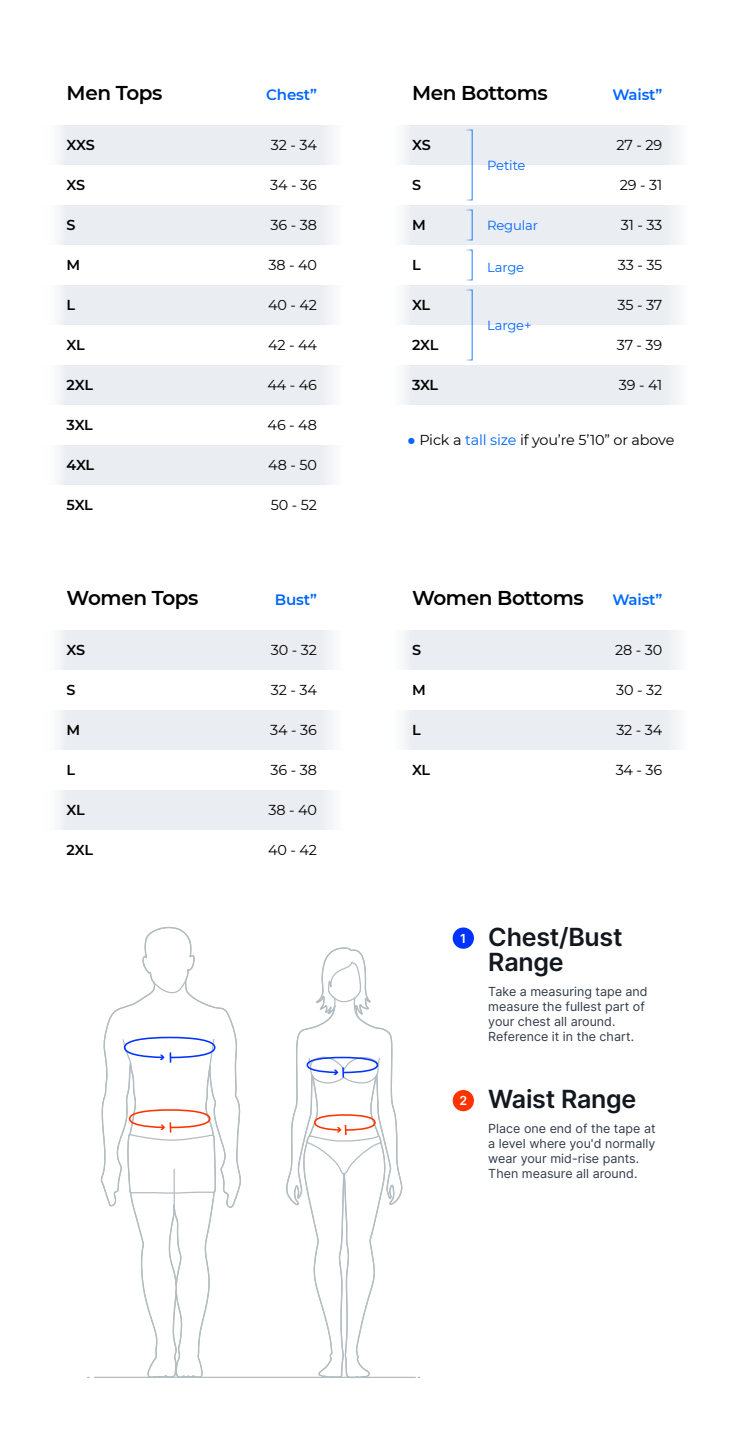
<style>
.page{position:relative;width:745px;height:1450px;background:#fff}
.page>*{position:absolute;margin:0;border:0;box-sizing:border-box;transform-origin:0 0}
.t1{font:600 25px/25px "Inter";letter-spacing:-.01em;color:#13181f}
.t2{font:600 20px "Montserrat";letter-spacing:-.02em;color:#000}
.t3{font:600 15px "Montserrat";letter-spacing:-.01em;color:#06f}
.t4{font:14.38px "Montserrat";letter-spacing:-.01em;color:#000}
.t5{font:600 14.38px "Montserrat";letter-spacing:-.025em;color:#000}
.t6{font:13.12px "Montserrat";letter-spacing:-.01em;color:#06f}
.t7{font:12.5px/15px "Inter";color:#313c49}
.t8{font:600 12.5px "Inter";color:#fff}
.s1{font-family:"Arial";color:#06f}
.s2{color:#06f}
</style>
<div class="page">
<div style="left:59px;top:125px;width:273px;height:40px;background:#eaedf1"></div>
<div style="left:59px;top:205px;width:273px;height:40px;background:#eaedf1"></div>
<div style="left:59px;top:285px;width:273px;height:40px;background:#eaedf1"></div>
<div style="left:59px;top:365px;width:273px;height:40px;background:#eaedf1"></div>
<div style="left:59px;top:445px;width:273px;height:40px;background:#eaedf1"></div>
<div style="left:59px;top:630px;width:273px;height:40px;background:#eaedf1"></div>
<div style="left:59px;top:710px;width:273px;height:40px;background:#eaedf1"></div>
<div style="left:59px;top:790px;width:273px;height:40px;background:#eaedf1"></div>
<div style="left:404px;top:630px;width:273px;height:40px;background:#eaedf1"></div>
<div style="left:404px;top:710px;width:273px;height:40px;background:#eaedf1"></div>
<div style="left:404px;top:125px;width:273px;height:40px;background:#eaedf1"></div>
<div style="left:404px;top:205px;width:273px;height:40px;background:#eaedf1"></div>
<div style="left:404px;top:285px;width:273px;height:40px;background:#eaedf1"></div>
<div style="left:404px;top:365px;width:273px;height:40px;background:#eaedf1"></div>
<div style="left:464px;top:130px;width:8px;height:70px;border:1px solid #fff"></div>
<div style="left:464px;top:290px;width:8px;height:70px;border:1px solid #fff"></div>
<div style="left:464px;top:250px;width:8px;height:30px;border:1px solid #fff"></div>
<div style="left:464px;top:210px;width:8px;height:30px;border:1px solid #fff"></div>
<hr style="left:94px;top:1377px;width:321px;height:1px;background:#b2bcc1">
<div style="left:452px;top:928px;width:21px;height:21px;background:#03f;border-radius:50%"></div>
<div style="left:452px;top:1090px;width:21px;height:21px;background:#f30;border-radius:50%"></div>
<svg style="left:100px;top:926px;width:142px;height:451px"></svg>
<svg style="left:285px;top:947px;width:118px;height:432px"></svg>
<h2 class="t2" style="left:67px;top:79px;width:97px">Men Tops</h2>
<p class="t3" style="left:266px;top:84px;width:52px">Chest”</p>
<p class="t3" style="left:612px;top:84px;width:51px">Waist”</p>
<p class="t5" style="left:67px;top:135px;width:30px">XXS</p>
<p class="t5" style="left:67px;top:175px;width:20px">XS</p>
<p class="t5" style="left:67px;top:215px;width:11px">S</p>
<p class="t5" style="left:67px;top:255px;width:15px">M</p>
<p class="t5" style="left:67px;top:295px;width:10px">L</p>
<p class="t5" style="left:67px;top:335px;width:20px">XL</p>
<p class="t5" style="left:67px;top:375px;width:28px">2XL</p>
<p class="t5" style="left:67px;top:415px;width:28px">3XL</p>
<p class="t5" style="left:67px;top:455px;width:29px">4XL</p>
<p class="t5" style="left:67px;top:495px;width:28px">5XL</p>
<h2 class="t2" style="left:412px;top:79px;width:137px">Men Bottoms</h2>
<p class="t5" style="left:412px;top:135px;width:20px">XS</p>
<p class="t5" style="left:412px;top:175px;width:11px">S</p>
<p class="t5" style="left:412px;top:215px;width:15px">M</p>
<p class="t5" style="left:412px;top:255px;width:10px">L</p>
<p class="t5" style="left:412px;top:295px;width:20px">XL</p>
<p class="t5" style="left:412px;top:335px;width:28px">2XL</p>
<p class="t5" style="left:412px;top:375px;width:28px">3XL</p>
<p class="t4" style="left:616px;top:135px;width:47px">27 - 29</p>
<p class="t4" style="left:619px;top:175px;width:44px">29 - 31</p>
<p class="t4" style="left:620px;top:215px;width:43px">31 - 33</p>
<p class="t4" style="left:617px;top:255px;width:46px">33 - 35</p>
<p class="t4" style="left:617px;top:295px;width:46px">35 - 37</p>
<p class="t4" style="left:616px;top:335px;width:47px">37 - 39</p>
<p class="t4" style="left:618px;top:375px;width:45px">39 - 41</p>
<p class="t4" style="left:271px;top:135px;width:47px">32 - 34</p>
<p class="t4" style="left:270px;top:175px;width:48px">34 - 36</p>
<p class="t4" style="left:270px;top:215px;width:48px">36 - 38</p>
<p class="t4" style="left:268px;top:255px;width:50px">38 - 40</p>
<p class="t4" style="left:268px;top:295px;width:50px">40 - 42</p>
<p class="t4" style="left:268px;top:335px;width:50px">42 - 44</p>
<p class="t4" style="left:267px;top:375px;width:51px">44 - 46</p>
<p class="t4" style="left:267px;top:415px;width:51px">46 - 48</p>
<p class="t4" style="left:268px;top:455px;width:50px">48 - 50</p>
<p class="t4" style="left:271px;top:495px;width:48px">50 - 52</p>
<p class="t6" style="left:487px;top:156px;width:40px">Petite</p>
<p class="t6" style="left:487px;top:217px;width:53px">Regular</p>
<p class="t6" style="left:487px;top:259px;width:38px">Large</p>
<p class="t6" style="left:487px;top:316px;width:46px">Large+</p>
<p class="t4" style="left:407px;top:430px;width:269px"><span class="s1">●</span> Pick a <span class="s2">tall size</span> if you’re 5’10” or above</p>
<h2 class="t2" style="left:67px;top:584px;width:133px">Women Tops</h2>
<p class="t3" style="left:275px;top:589px;width:43px">Bust”</p>
<p class="t5" style="left:67px;top:640px;width:20px">XS</p>
<p class="t5" style="left:67px;top:680px;width:11px">S</p>
<p class="t5" style="left:67px;top:720px;width:15px">M</p>
<p class="t5" style="left:67px;top:760px;width:10px">L</p>
<p class="t5" style="left:67px;top:800px;width:20px">XL</p>
<p class="t5" style="left:67px;top:840px;width:28px">2XL</p>
<p class="t4" style="left:271px;top:640px;width:47px">30 - 32</p>
<p class="t4" style="left:271px;top:680px;width:47px">32 - 34</p>
<p class="t4" style="left:270px;top:720px;width:48px">34 - 36</p>
<p class="t4" style="left:270px;top:760px;width:48px">36 - 38</p>
<p class="t4" style="left:268px;top:800px;width:50px">38 - 40</p>
<p class="t4" style="left:268px;top:840px;width:50px">40 - 42</p>
<h2 class="t2" style="left:412px;top:584px;width:173px">Women Bottoms</h2>
<p class="t3" style="left:612px;top:589px;width:51px">Waist”</p>
<p class="t5" style="left:412px;top:640px;width:11px">S</p>
<p class="t5" style="left:412px;top:680px;width:15px">M</p>
<p class="t5" style="left:412px;top:720px;width:10px">L</p>
<p class="t5" style="left:412px;top:760px;width:20px">XL</p>
<p class="t4" style="left:614px;top:640px;width:49px">28 - 30</p>
<p class="t4" style="left:616px;top:680px;width:47px">30 - 32</p>
<p class="t4" style="left:616px;top:720px;width:47px">32 - 34</p>
<p class="t4" style="left:615px;top:760px;width:48px">34 - 36</p>
<p class="t8" style="left:460px;top:929px;width:8px">1</p>
<p class="t8" style="left:459px;top:1091px;width:9px">2</p>
<h1 class="t1" style="left:488px;top:923px;width:136px">Chest/Bust<br>Range</h1>
<p class="t7" style="left:488px;top:983px;width:161px">Take a measuring tape and measure the fullest part of your chest all around.<br>Reference it in the chart.</p>
<h1 class="t1" style="left:488px;top:1086px;width:149px">Waist Range</h1>
<p class="t7" style="left:488px;top:1121px;width:169px">Place one end of the tape at a level where you'd normally wear your mid-rise pants.<br>Then measure all around.</p>
</div>
